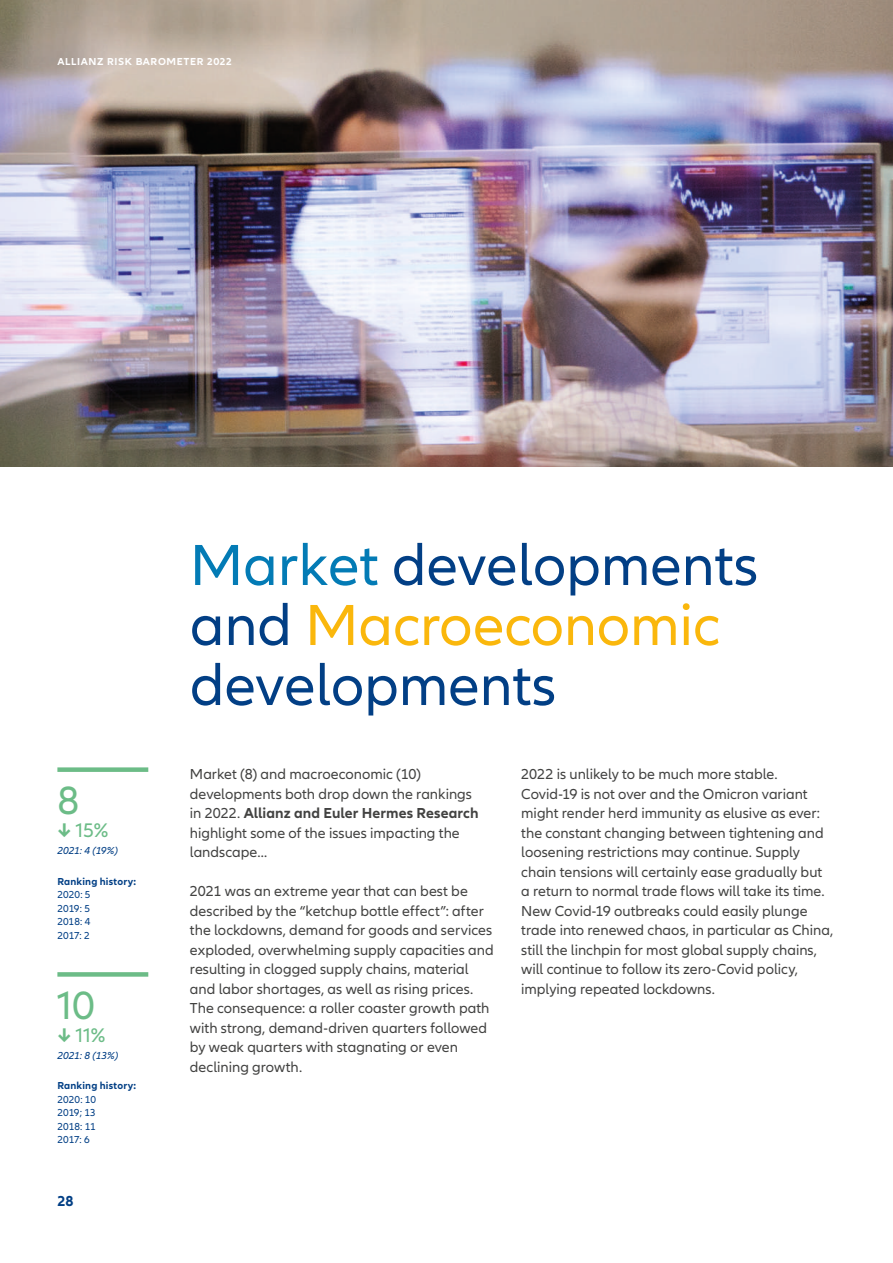
<style>
.page{position:relative;width:893px;height:1263px;background:#fff}
.page>*{position:absolute;margin:0;border:0;box-sizing:border-box;transform-origin:0 0}
.t1{font:60px/60px "Allianz Neo";color:#023f85}
.t2{font:40.8px "Allianz Neo";color:#6cbc87}
.t3{font:20.4px "Allianz Neo";color:#6cbc87}
.t4{font:15px/19.5px "Allianz Neo";color:#424241}
.t5{font:700 15px "Allianz Neo";color:#023f85}
.t6{font:10.5px/13.5px "Allianz Neo";letter-spacing:.005em;color:#023f85;text-align:justify}
.t7{font:700 10.5px "Allianz Neo";letter-spacing:.02em;color:#023f85}
.t8{font:700 10.5px "Allianz Neo";letter-spacing:.06em;color:#fff}
.t9{font:italic 10.5px "Allianz Neo";letter-spacing:.01em;color:#023f85}
.s1{font-weight:700}
.s2{color:#037bb5}
.s3{color:#fab70c}
</style>
<div class="page">
<img style="left:0;top:0;width:893px;height:467px">
<div style="left:57px;top:767px;width:91px;height:5px;background:#6cbc87"></div>
<div style="left:57px;top:972px;width:91px;height:5px;background:#6cbc87"></div>
<p class="t8" style="left:57px;top:56px;width:176px">ALLIANZ RISK BAROMETER 2022</p>
<h2 class="t2" style="left:57px;top:778px;width:23px">8</h2>
<h3 class="t3" style="left:57px;top:819px;width:52px"><span class="s1">↓</span> 15%</h3>
<p class="t9" style="left:57px;top:845px;width:62px">2021: 4 (19%)</p>
<p class="t7" style="left:57px;top:875px;width:80px">Ranking history:</p>
<p class="t6" style="left:57px;top:888px;width:35px">2020: 5<br>2019: 5<br>2018: 4<br>2017: 2</p>
<h2 class="t2" style="left:57px;top:982px;width:39px">10</h2>
<h3 class="t3" style="left:57px;top:1023px;width:49px"><span class="s1">↓</span> 11%</h3>
<p class="t9" style="left:57px;top:1049px;width:62px">2021: 8 (13%)</p>
<p class="t7" style="left:57px;top:1080px;width:80px">Ranking history:</p>
<p class="t6" style="left:57px;top:1093px;width:40px">2020: 10<br>2019; 13<br>2018: 11<br>2017: 6</p>
<p class="t5" style="left:57px;top:1192px;width:18px">28</p>
<h1 class="t1" style="left:190px;top:537px;width:570px"><span class="s2">Market</span> developments and <span class="s3">Macroeconomic </span>developments</h1>
<p class="t4" style="left:190px;top:765px;width:290px">Market (8) and macroeconomic (10) developments both drop down the rankings in 2022. <span class="s1">Allianz and Euler Hermes Research </span>highlight some of the issues impacting the landscape…</p>
<p class="t4" style="left:190px;top:882px;width:305px">2021 was an extreme year that can best be described by the “ketchup bottle effect”: after the lockdowns, demand for goods and services exploded, overwhelming supply capacities and resulting in clogged supply chains, material and labor shortages, as well as rising prices.<br>The consequence: a roller coaster growth path with strong, demand-driven quarters followed by weak quarters with stagnating or even declining growth.</p>
<p class="t4" style="left:521px;top:765px;width:314px">2022 is unlikely to be much more stable.<br>Covid-19 is not over and the Omicron variant might render herd immunity as elusive as ever: the constant changing between tightening and loosening restrictions may continue. Supply chain tensions will certainly ease gradually but a return to normal trade flows will take its time.<br>New Covid-19 outbreaks could easily plunge trade into renewed chaos, in particular as China, still the linchpin for most global supply chains, will continue to follow its zero-Covid policy, implying repeated lockdowns.</p>
</div>
